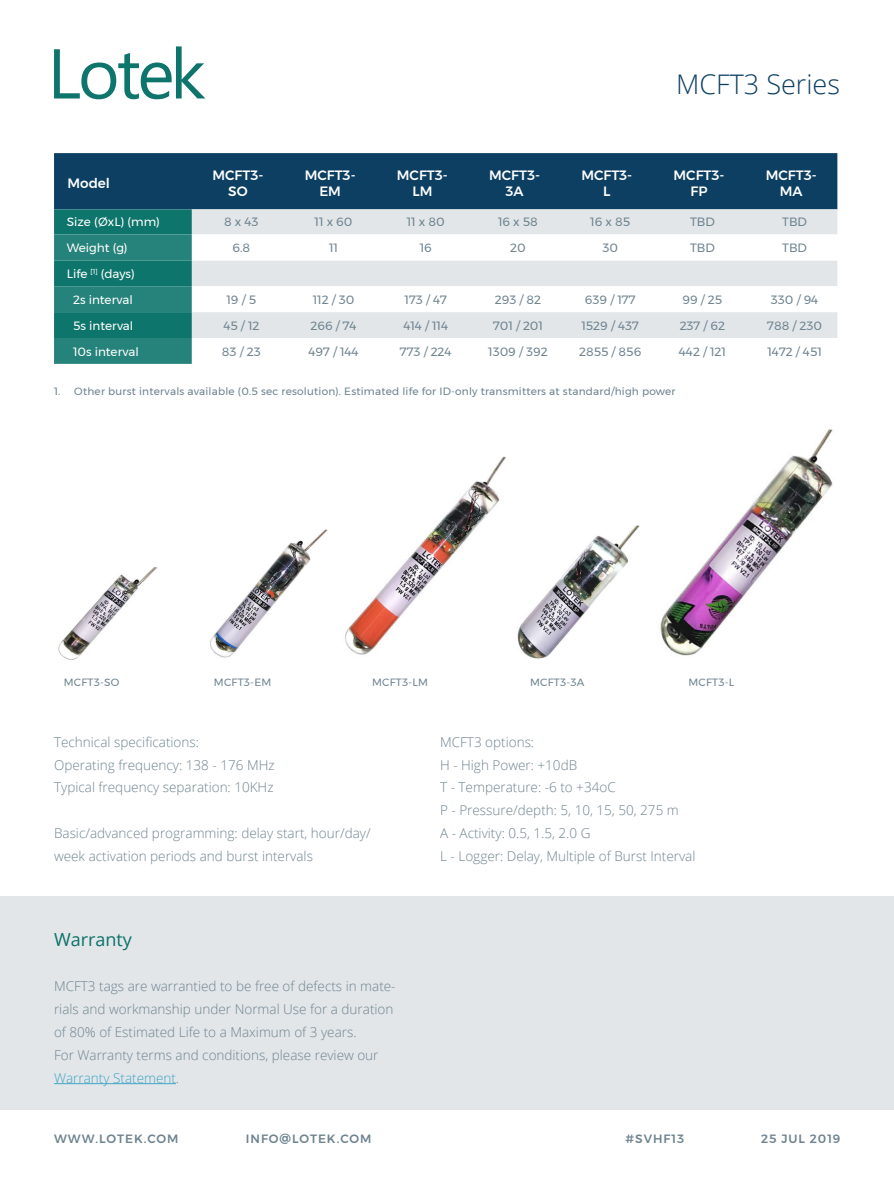
<style>
.page{position:relative;width:894px;height:1188px;background:#fff}
.page>*{position:absolute;margin:0;border:0;box-sizing:border-box;transform-origin:0 0}
.t1{font:300 27px "Open Sans";color:#0c3f62}
.t2{font:18px "Open Sans";color:#0c7169}
.t3{font:300 13.5px/22.8px "Open Sans";color:#6e838f}
.t4{font:500 13.5px/16.2px "Montserrat";color:#fff;text-align:center}
.t5{font:12px "Montserrat";color:#6e838f}
.t6{font:12px "Montserrat";color:#fff}
.t7{font:500 12px "Montserrat";letter-spacing:.08em;color:#6e838f}
.t8{font:10.5px "Montserrat";letter-spacing:.02em;color:#6e838f}
.s1{font-weight:500;font-size:13.5px;color:#fff}
.s2{color:#3fa4c5}
</style>
<div class="page">
<div style="left:0;top:896px;width:893px;height:214px;background:#e2e6e9"></div>
<svg style="left:54px;top:46px;width:151px;height:53px"></svg>
<hr style="left:54px;top:1083px;width:122px;height:1px;background:#3fa4c5">
<img style="left:517px;top:525px;width:123px;height:134px">
<img style="left:345px;top:456px;width:161px;height:199px">
<div style="left:54px;top:153px;width:783px;height:56px;background:#0c3f62"></div>
<div style="left:192px;top:209px;width:645px;height:25px;background:#e2e6e9"></div>
<svg style="left:54px;top:209px;width:138px;height:155px;background:#1c7d74"></svg>
<svg style="left:192px;top:260px;width:645px;height:78px;fill:#e2e6e9"></svg>
<img style="left:58px;top:567px;width:99px;height:93px">
<img style="left:210px;top:529px;width:118px;height:129px">
<img style="left:660px;top:429px;width:173px;height:227px">
<p class="t1" style="left:675px;top:65px;width:165px">MCFT3 Series</p>
<p class="t4" style="left:68px;top:175px;width:44px">Model</p>
<p class="t4" style="left:212px;top:167px;width:52px">MCFT3-<br>SO</p>
<p class="t4" style="left:304px;top:167px;width:52px">MCFT3-<br>EM</p>
<p class="t4" style="left:397px;top:167px;width:52px">MCFT3-<br>LM</p>
<p class="t4" style="left:489px;top:167px;width:52px">MCFT3-<br>3A</p>
<p class="t4" style="left:581px;top:167px;width:52px">MCFT3-<br>L</p>
<p class="t4" style="left:673px;top:167px;width:52px">MCFT3-<br>FP</p>
<p class="t4" style="left:765px;top:167px;width:52px">MCFT3-<br>MA</p>
<p class="t6" style="left:67px;top:213px;width:94px">Size (ØxL) (mm)</p>
<p class="t5" style="left:224px;top:213px;width:36px">8 x 43</p>
<p class="t5" style="left:314px;top:213px;width:39px">11 x 60</p>
<p class="t5" style="left:407px;top:213px;width:39px">11 x 80</p>
<p class="t5" style="left:498px;top:213px;width:41px">16 x 58</p>
<p class="t5" style="left:590px;top:213px;width:41px">16 x 85</p>
<p class="t5" style="left:689px;top:213px;width:26px">TBD</p>
<p class="t5" style="left:782px;top:213px;width:26px">TBD</p>
<p class="t6" style="left:67px;top:239px;width:62px">Weight (g)</p>
<p class="t5" style="left:232px;top:239px;width:19px">6.8</p>
<p class="t5" style="left:329px;top:239px;width:10px">11</p>
<p class="t5" style="left:419px;top:239px;width:14px">16</p>
<p class="t5" style="left:510px;top:239px;width:17px">20</p>
<p class="t5" style="left:602px;top:239px;width:17px">30</p>
<p class="t5" style="left:689px;top:239px;width:26px">TBD</p>
<p class="t5" style="left:782px;top:239px;width:26px">TBD</p>
<p class="t6" style="left:67px;top:265px;width:69px">Life <sup>[1]</sup> (days)</p>
<p class="t6" style="left:73px;top:290px;width:61px">2s interval</p>
<p class="t5" style="left:226px;top:290px;width:31px">19 / 5</p>
<p class="t5" style="left:313px;top:290px;width:43px">112 / 30</p>
<p class="t5" style="left:404px;top:290px;width:44px">173 / 47</p>
<p class="t5" style="left:494px;top:290px;width:48px">293 / 82</p>
<p class="t5" style="left:584px;top:290px;width:52px">639 / 177</p>
<p class="t5" style="left:682px;top:290px;width:41px">99 / 25</p>
<p class="t5" style="left:770px;top:290px;width:49px">330 / 94</p>
<p class="t6" style="left:73px;top:316px;width:62px">5s interval</p>
<p class="t5" style="left:223px;top:316px;width:37px">45 / 12</p>
<p class="t5" style="left:310px;top:316px;width:48px">266 / 74</p>
<p class="t5" style="left:403px;top:316px;width:46px">414 / 114</p>
<p class="t5" style="left:493px;top:316px;width:51px">701 / 201</p>
<p class="t5" style="left:581px;top:316px;width:59px">1529 / 437</p>
<p class="t5" style="left:679px;top:316px;width:47px">237 / 62</p>
<p class="t5" style="left:767px;top:316px;width:56px">788 / 230</p>
<p class="t6" style="left:73px;top:342px;width:67px">10s interval</p>
<p class="t5" style="left:222px;top:342px;width:40px">83 / 23</p>
<p class="t5" style="left:308px;top:342px;width:52px">497 / 144</p>
<p class="t5" style="left:400px;top:342px;width:53px">773 / 224</p>
<p class="t5" style="left:488px;top:342px;width:61px">1309 / 392</p>
<p class="t5" style="left:579px;top:342px;width:64px">2855 / 856</p>
<p class="t5" style="left:678px;top:342px;width:49px">442 / 121</p>
<p class="t5" style="left:767px;top:342px;width:56px">1472 / 451</p>
<p class="t8" style="left:54px;top:383px;width:679px">1. Other burst intervals available (0.5 sec resolution). Estimated life for ID-only transmitters at standard/high power<span class="s1">h power</span></p>
<p class="t8" style="left:64px;top:675px;width:57px">MCFT3-SO</p>
<p class="t8" style="left:214px;top:675px;width:59px">MCFT3-EM</p>
<p class="t8" style="left:372px;top:675px;width:57px">MCFT3-LM</p>
<p class="t8" style="left:530px;top:675px;width:56px">MCFT3-3A</p>
<p class="t8" style="left:688px;top:675px;width:47px">MCFT3-L</p>
<p class="t3" style="left:54px;top:730px;width:146px">Technical specifications:</p>
<p class="t3" style="left:54px;top:753px;width:222px">Operating frequency: 138 - 176 MHz</p>
<p class="t3" style="left:54px;top:776px;width:221px">Typical frequency separation: 10KHz</p>
<p class="t3" style="left:54px;top:821px;width:318px">Basic/advanced programming: delay start, hour/day/ week activation periods and burst intervals</p>
<p class="t2" style="left:54px;top:927px;width:79px">Warranty</p>
<p class="t3" style="left:54px;top:975px;width:343px">MCFT3 tags are warrantied to be free of defects in mate&shy;rials and workmanship under Normal Use for a duration of 80% of Estimated Life to a Maximum of 3 years.</p>
<p class="t3" style="left:54px;top:1043px;width:326px">For Warranty terms and conditions, please review our<br><span class="s2">Warranty Statement</span>.</p>
<p class="t3" style="left:440px;top:730px;width:96px">MCFT3 options:</p>
<p class="t3" style="left:440px;top:753px;width:138px">H - High Power: +10dB</p>
<p class="t3" style="left:440px;top:776px;width:177px">T - Temperature: -6 to +34oC</p>
<p class="t3" style="left:440px;top:799px;width:240px">P - Pressure/depth: 5, 10, 15, 50, 275 m</p>
<p class="t3" style="left:440px;top:821px;width:152px">A - Activity: 0.5, 1.5, 2.0 G</p>
<p class="t3" style="left:440px;top:844px;width:257px">L - Logger: Delay, Multiple of Burst Interval</p>
<p class="t7" style="left:54px;top:1129px;width:126px">WWW.LOTEK.COM</p>
<p class="t7" style="left:246px;top:1129px;width:127px">INFO@LOTEK.COM</p>
<p class="t7" style="left:625px;top:1129px;width:60px">#SVHF13</p>
<p class="t7" style="left:760px;top:1129px;width:81px">25 Jul 2019</p>
</div>
